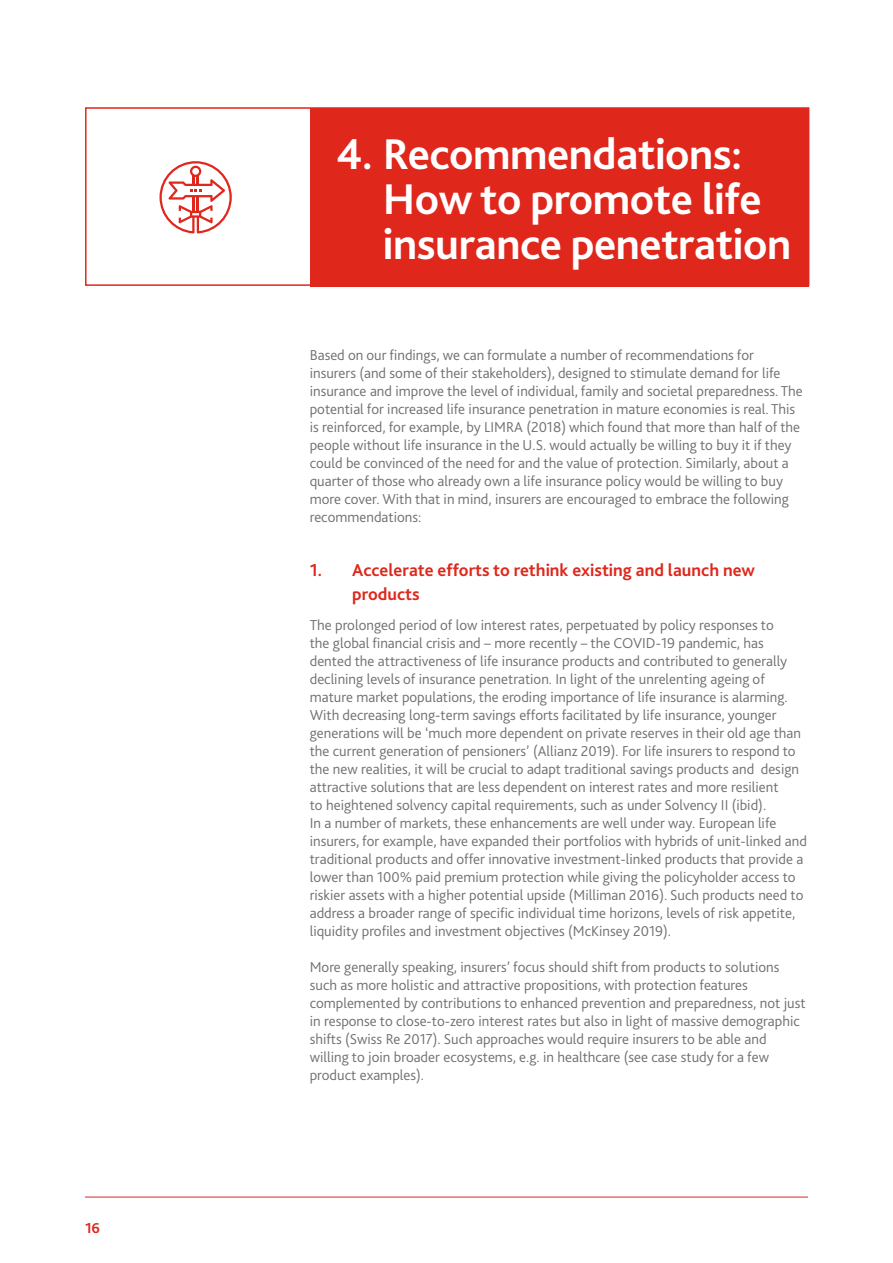
<style>
.page{position:relative;width:893px;height:1263px;background:#fff}
.page>*{position:absolute;margin:0;border:0;box-sizing:border-box;transform-origin:0 0}
.t1{font:700 45px/45px "Bliss 2";letter-spacing:-.01em;color:#fff}
.t2{font:700 18px/24px "Bliss 2";color:#df271c}
.t3{font:300 15px/18px "Bliss 2";color:#6e6f72}
.t4{font:700 15px "Bliss 2";color:#df271c}
</style>
<div class="page">
<hr style="left:85px;top:1197px;width:723px;height:1px;background:#df271c">
<div style="left:85px;top:107px;width:724px;height:179px;background:#fff;border:2px solid #df271c"></div>
<div style="left:310px;top:108px;width:499px;height:179px;background:#df271c"></div>
<svg style="left:159px;top:161px;width:73px;height:72px"></svg>
<p class="t4" style="left:85px;top:1218px;width:16px">16</p>
<h1 class="t1" style="left:383px;top:132px;width:410px;text-indent:-47px">4. Recommendations:<br>How to promote life insurance penetration</h1>
<p class="t3" style="left:310px;top:346px;width:494px">Based on our findings, we can formulate a number of recommendations for insurers (and some of their stakeholders), designed to stimulate demand for life insurance and improve the level of individual, family and societal preparedness. The potential for increased life insurance penetration in mature economies is real. This is reinforced, for example, by LIMRA (2018) which found that more than half of the people without life insurance in the U.S. would actually be willing to buy it if they could be convinced of the need for and the value of protection. Similarly, about a quarter of those who already own a life insurance policy would be willing to buy more cover. With that in mind, insurers are encouraged to embrace the following recommendations:</p>
<p class="t2" style="left:352px;top:558px;width:404px;text-indent:-43px">1. Accelerate efforts to rethink existing and launch new products</p>
<p class="t3" style="left:310px;top:616px;width:499px">The prolonged period of low interest rates, perpetuated by policy responses to<br>the global financial crisis and – more recently – the COVID-19 pandemic, has dented the attractiveness of life insurance products and contributed to generally declining levels of insurance penetration. In light of the unrelenting ageing of mature market populations, the eroding importance of life insurance is alarming.<br>With decreasing long-term savings efforts facilitated by life insurance, younger generations will be ‘much more dependent on private reserves in their old age than the current generation of pensioners’ (Allianz 2019). For life insurers to respond to the new realities, it will be crucial to adapt traditional savings products and design attractive solutions that are less dependent on interest rates and more resilient<br>to heightened solvency capital requirements, such as under Solvency II (ibid).<br>In a number of markets, these enhancements are well under way. European life insurers, for example, have expanded their portfolios with hybrids of unit-linked and traditional products and offer innovative investment-linked products that provide a lower than 100% paid premium protection while giving the policyholder access to riskier assets with a higher potential upside (Milliman 2016). Such products need to address a broader range of specific individual time horizons, levels of risk appetite, liquidity profiles and investment objectives (McKinsey 2019).</p>
<p class="t3" style="left:310px;top:958px;width:497px">More generally speaking, insurers’ focus should shift from products to solutions such as more holistic and attractive propositions, with protection features complemented by contributions to enhanced prevention and preparedness, not just in response to close-to-zero interest rates but also in light of massive demographic shifts (Swiss Re 2017). Such approaches would require insurers to be able and willing to join broader ecosystems, e.g. in healthcare (see case study for a few product examples).</p>
</div>
